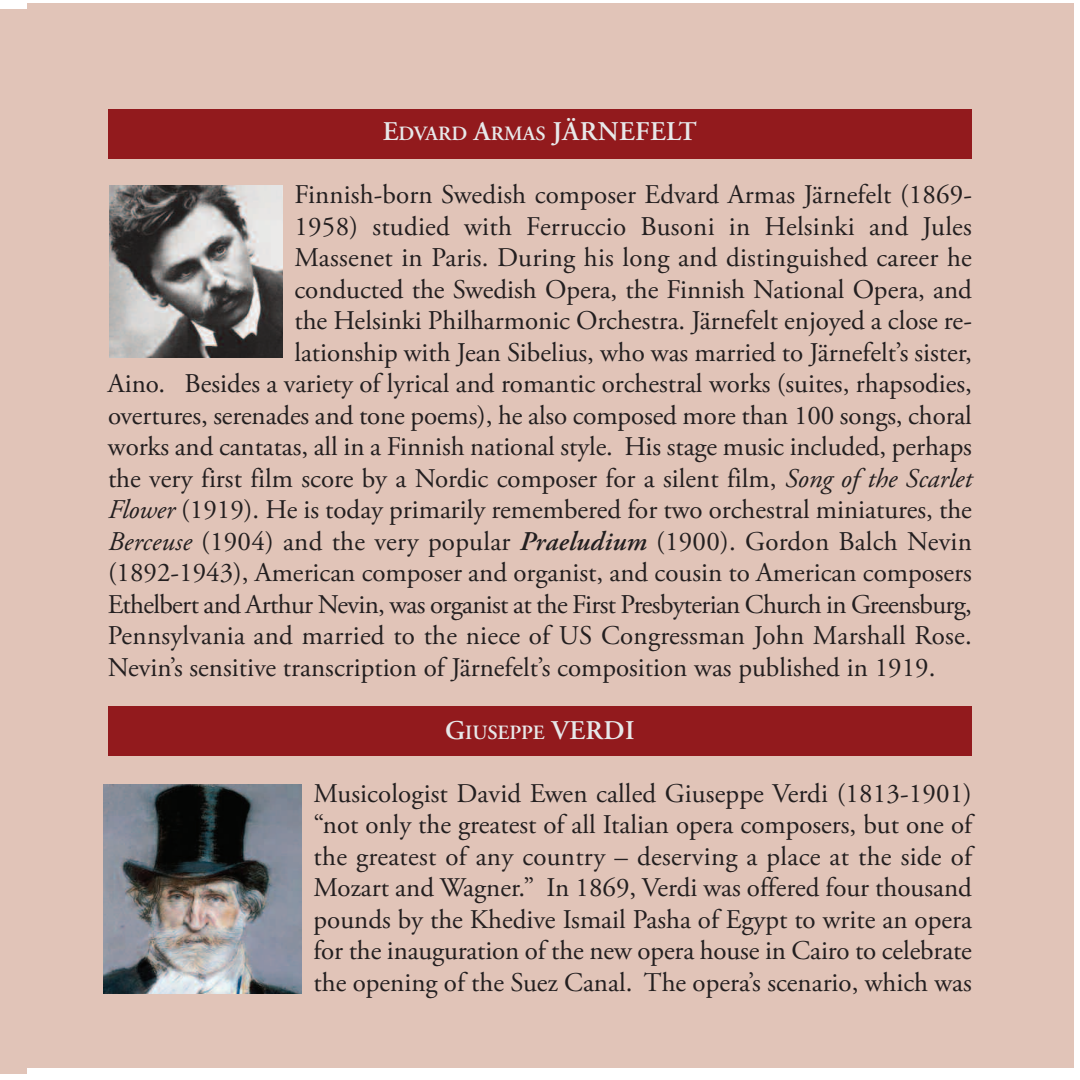
<style>
.page{position:relative;width:1080px;height:1080px;background:#fff}
.page>*{position:absolute;margin:0;border:0;box-sizing:border-box;transform-origin:0 0}
.t1{font:27px/31.5px "Adobe Garamond Pro";color:#231f20;text-align:justify}
.t2{font:27px "Adobe Garamond Pro";letter-spacing:-.025em;color:#231f20}
.t3{font:600 27px "Adobe Garamond Pro";letter-spacing:.015em;color:#e7e8e9}
.t4{font:600 20.4px "Adobe Garamond Pro";color:#e7e8e9}
.s1{font-size:20.4px}
.s2{font-style:italic}
.s3{font-weight:600;font-style:italic}
.s4{font-size:27px}
</style>
<div class="page">
<div style="left:27px;top:3px;width:1046px;height:1064px;background:#e1c4b8"></div>
<div style="left:0;top:10px;width:27px;height:1064px;background:#e1c4b8"></div>
<div style="left:108px;top:706px;width:864px;height:49px;background:#921a1d"></div>
<div style="left:108px;top:110px;width:864px;height:49px;background:#921a1d"></div>
<img style="left:109px;top:186px;width:173px;height:171px">
<img style="left:104px;top:785px;width:198px;height:208px">
<p class="t3" style="left:383px;top:121px;width:315px">E<span class="s1">DVARD</span> A<span class="s1">RMAS</span> JÄRNEFELT</p>
<p class="t1" style="left:294px;top:181px;width:679px">Finnish-born Swedish composer Edvard Armas Järnefelt (1869-</p>
<p class="t1" style="left:294px;top:213px;width:679px">1958) studied with Ferruccio Busoni in Helsinki and Jules</p>
<p class="t1" style="left:294px;top:244px;width:679px">Massenet in Paris. During his long and distinguished career he</p>
<p class="t1" style="left:294px;top:276px;width:679px">conducted the Swedish Opera, the Finnish National Opera, and</p>
<p class="t1" style="left:294px;top:307px;width:679px">the Helsinki Philharmonic Orchestra. Järnefelt enjoyed a close re-</p>
<p class="t1" style="left:294px;top:339px;width:679px">lationship with Jean Sibelius, who was married to Järnefelt’s sister,</p>
<p class="t1" style="left:108px;top:370px;width:866px">Aino. Besides a variety of lyrical and romantic orchestral works (suites, rhapsodies,</p>
<p class="t1" style="left:108px;top:402px;width:865px">overtures, serenades and tone poems), he also composed more than 100 songs, choral</p>
<p class="t1" style="left:108px;top:433px;width:866px">works and cantatas, all in a Finnish national style. His stage music included, perhaps</p>
<p class="t1" style="left:108px;top:465px;width:865px">the very first film score by a Nordic composer for a silent film, <span class="s2">Song of the Scarlet</span></p>
<p class="t1" style="left:108px;top:496px;width:866px"><span class="s2">Flower</span> (1919). He is today primarily remembered for two orchestral miniatures, the</p>
<p class="t1" style="left:108px;top:528px;width:866px"><span class="s2">Berceuse</span> (1904) and the very popular <span class="s3">Praeludium</span> (1900). Gordon Balch Nevin</p>
<p class="t1" style="left:108px;top:559px;width:865px">(1892-1943), American composer and organist, and cousin to American composers</p>
<p class="t2" style="left:108px;top:593px;width:865px">Ethelbert and Arthur Nevin, was organist at the First Presbyterian Church in Greensburg,</p>
<p class="t1" style="left:108px;top:622px;width:865px">Pennsylvania and married to the niece of US Congressman John Marshall Rose.</p>
<p class="t1" style="left:108px;top:654px;width:829px">Nevin’s sensitive transcription of Järnefelt’s composition was published in 1919.</p>
<p class="t4" style="left:445px;top:724px;width:191px"><span class="s4">G</span>IUSEPPE <span class="s4">VERDI</span></p>
<p class="t1" style="left:314px;top:780px;width:660px">Musicologist David Ewen called Giuseppe Verdi (1813-1901) “not only the greatest of all Italian opera composers, but one of the greatest of any country – deserving a place at the side of Mozart and Wagner.” In 1869, Verdi was offered four thousand pounds by the Khedive Ismail Pasha of Egypt to write an opera for the inauguration of the new opera house in Cairo to celebrate the opening of the Suez Canal. The opera’s scenario, which was</p>
</div>
